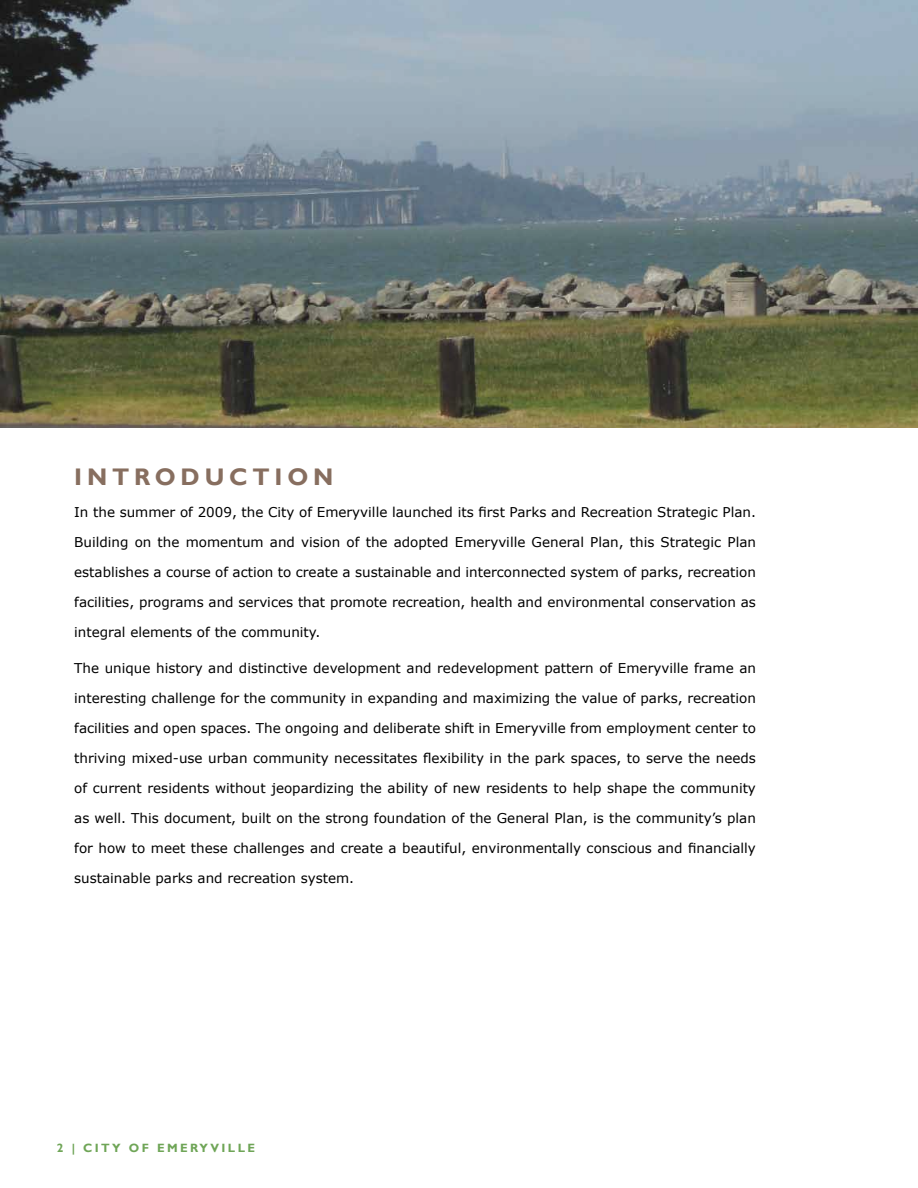
<style>
.page{position:relative;width:918px;height:1188px;background:#fff}
.page>*{position:absolute;margin:0;border:0;box-sizing:border-box;transform-origin:0 0}
.t1{font:700 24px "Gill Sans";letter-spacing:.2em;color:#876e5f}
.t2{font:13.5px "Verdana";color:#000}
.t3{font:700 12px "Gill Sans";letter-spacing:.2em;color:#6fa557}
</style>
<div class="page">
<img style="left:0;top:1px;width:918px;height:427px">
<h1 class="t1" style="left:74px;top:462px;width:261px">INTRODUCTION</h1>
<p class="t2" style="left:74px;top:503px;width:683px">In the summer of 2009, the City of Emeryville launched its first Parks and Recreation Strategic Plan.</p>
<p class="t2" style="left:74px;top:533px;width:683px">Building on the momentum and vision of the adopted Emeryville General Plan, this Strategic Plan</p>
<p class="t2" style="left:74px;top:563px;width:683px">establishes a course of action to create a sustainable and interconnected system of parks, recreation</p>
<p class="t2" style="left:74px;top:593px;width:683px">facilities, programs and services that promote recreation, health and environmental conservation as</p>
<p class="t2" style="left:74px;top:623px;width:248px">integral elements of the community.</p>
<p class="t2" style="left:74px;top:660px;width:683px">The unique history and distinctive development and redevelopment pattern of Emeryville frame an</p>
<p class="t2" style="left:74px;top:690px;width:683px">interesting challenge for the community in expanding and maximizing the value of parks, recreation</p>
<p class="t2" style="left:74px;top:720px;width:683px">facilities and open spaces. The ongoing and deliberate shift in Emeryville from employment center to</p>
<p class="t2" style="left:74px;top:750px;width:683px">thriving mixed-use urban community necessitates flexibility in the park spaces, to serve the needs</p>
<p class="t2" style="left:74px;top:780px;width:683px">of current residents without jeopardizing the ability of new residents to help shape the community</p>
<p class="t2" style="left:74px;top:810px;width:683px">as well. This document, built on the strong foundation of the General Plan, is the community’s plan</p>
<p class="t2" style="left:74px;top:840px;width:683px">for how to meet these challenges and create a beautiful, environmentally conscious and financially</p>
<p class="t2" style="left:74px;top:870px;width:281px">sustainable parks and recreation system.</p>
<p class="t3" style="left:57px;top:1141px;width:200px">2 | CITY OF EMERYVILLE</p>
</div>
